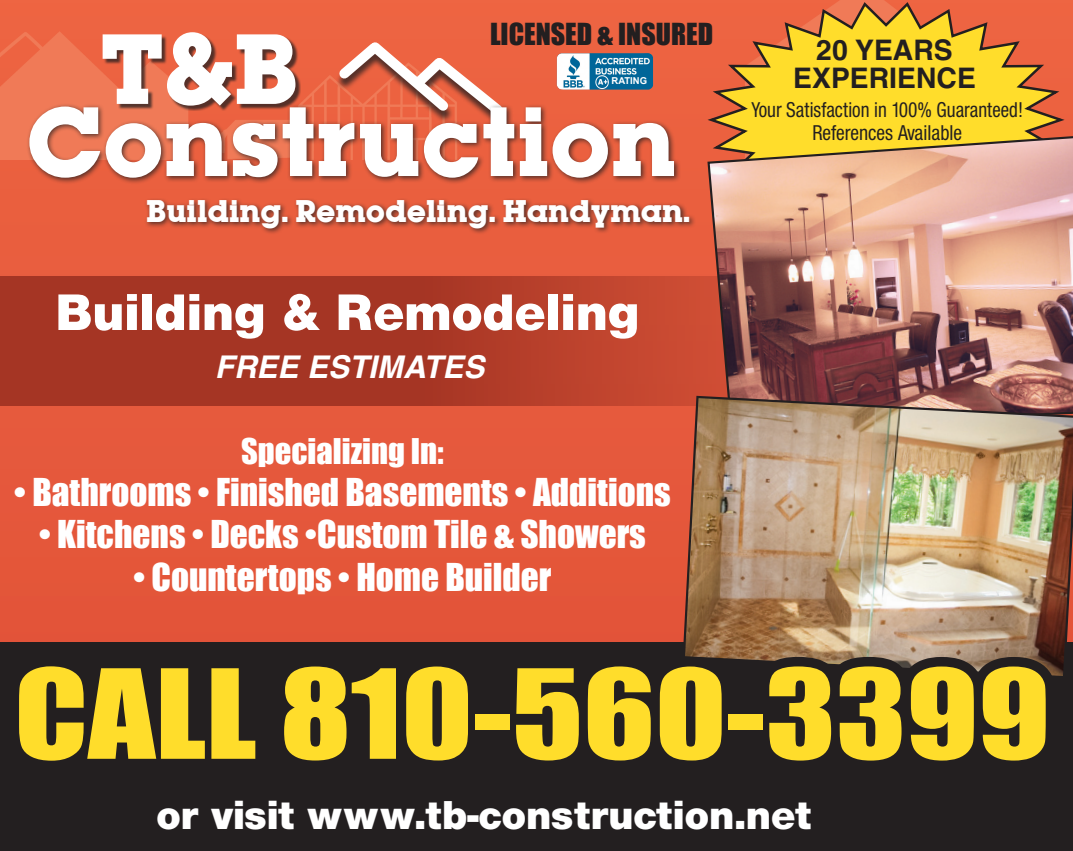
<style>
.page{position:relative;width:1073px;height:851px;background:#fff}
.page>*{position:absolute;margin:0;border:0;box-sizing:border-box;transform-origin:0 0}
.t1{font:114.5px "Impact";color:#ffdd2b;scale:1.16 1}
.t2{font:900 53.25px "Sans";color:#fff}
.t3{font:900 41.75px "Sans";color:#fff}
.t4{font:35.25px "Impact";color:#fff}
.t5{font:32.5px "Impact";color:#fff}
.t6{font:italic 700 31.25px "Sans";color:#fff}
.t7{font:700 28.25px/27.5px "Sans";color:#231f20}
.t8{font:28px "Impact";color:#231f20}
.t9{font:700 27.5px "Lubalin";color:#fff}
.t10{font:condensed 22.25px/22.5px "Sans";color:#231f20;text-align:center;scale:.92 1}
.t11{font:700 9.5px "Arial";color:#fff}
</style>
<div class="page">
<div style="left:0;top:0;width:1073px;height:654px;background:#e5573c"></div>
<img style="left:0;top:0;width:704px;height:160px">
<svg style="left:0;top:277px;width:706px;height:129px;background:#ad3927"></svg>
<svg style="left:704px;top:0;width:364px;height:135px"></svg>
<div style="left:0;top:643px;width:1073px;height:208px;background:#231f20"></div>
<div style="left:144px;top:198px;width:551px;height:36px;background:#231f20;opacity:.75"></div>
<svg style="left:330px;top:33px;width:182px;height:70px"></svg>
<div style="left:104px;top:34px;width:197px;height:77px;background:#231f20;opacity:.75"></div>
<svg style="left:103px;top:32px;width:192px;height:71px"></svg>
<div style="left:27px;top:103px;width:654px;height:81px;background:#231f20;opacity:.75"></div>
<svg style="left:29px;top:106px;width:645px;height:72px"></svg>
<svg style="left:706px;top:135px;width:367px;height:260px;background:#c38e79"></svg>
<img style="left:681px;top:395px;width:392px;height:248px">
<img style="left:556px;top:53px;width:97px;height:37px">
<svg style="left:0;top:642px;width:491px;height:1px"></svg>
<svg style="left:497px;top:641px;width:573px;height:35px"></svg>
<p class="t8" style="left:490px;top:13px;width:222px">Licensed &amp; Insured</p>
<p class="t11" style="left:611px;top:74px;width:37px">RATING</p>
<p class="t9" style="left:146px;top:191px;width:545px">Building. Remodeling. Handyman.</p>
<h2 class="t2" style="left:55px;top:280px;width:585px">Building &amp; Remodeling</h2>
<p class="t6" style="left:215px;top:348px;width:271px">FREE ESTIMATES</p>
<p class="t5" style="left:241px;top:426px;width:204px">Specializing In:</p>
<p class="t4" style="left:14px;top:465px;width:658px">• Bathrooms • Finished Basements • Additions</p>
<p class="t4" style="left:39px;top:507px;width:609px">• Kitchens • Decks •Custom Tile &amp; Showers</p>
<p class="t4" style="left:133px;top:549px;width:420px">• Countertops • Home Builder</p>
<p class="t7" style="left:793px;top:36px;width:101px;text-indent:23px">20 YEARS<br>EXPERIEN</p>
<p class="t7" style="left:936px;top:63px;width:37px">CE</p>
<p class="t10" style="left:751px;top:98px;width:297px">Your Satisfaction in 100% Guaranteed!<br>References Available</p>
<h1 class="t1" style="left:14px;top:625px;width:894px">CALL 810-560-3399</h1>
<p class="t3" style="left:157px;top:789px;width:657px">or visit www.tb-construction.net</p>
</div>
